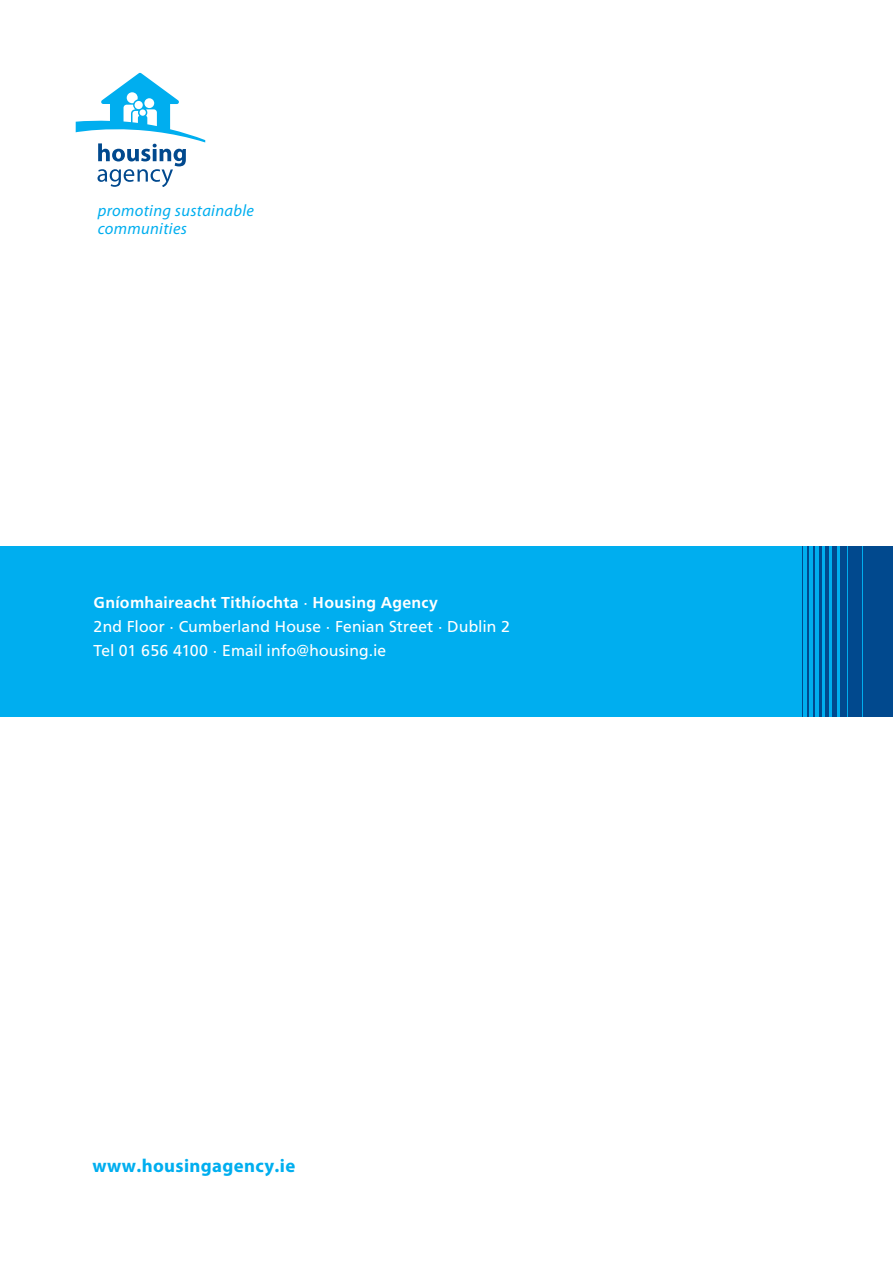
<style>
.page{position:relative;width:893px;height:1263px;background:#fff}
.page>*{position:absolute;margin:0;border:0;box-sizing:border-box;transform-origin:0 0}
.t1{font:700 18.75px "Myriad Pro";letter-spacing:.02em;color:#00aeef}
.t2{font:16.5px/24px "Carto Gothic Std";letter-spacing:.02em;color:#fff}
.t3{font:italic 16.5px/17.2px "Myriad Pro";letter-spacing:.02em;color:#00aeef}
.s1{font-weight:700}
</style>
<div class="page">
<div style="left:0;top:546px;width:893px;height:170px;background:#00aeef"></div>
<svg style="left:76px;top:73px;width:129px;height:114px"></svg>
<div style="left:863px;top:546px;width:30px;height:170px;background:#01498e"></div>
<div style="left:848px;top:546px;width:14px;height:170px;background:#01498e"></div>
<div style="left:840px;top:546px;width:7px;height:170px;background:#01498e"></div>
<div style="left:832px;top:546px;width:5px;height:170px;background:#01498e"></div>
<hr style="left:813px;top:546px;width:2px;height:170px;background:#01498e">
<hr style="left:819px;top:546px;width:2px;height:170px;background:#01498e">
<hr style="left:826px;top:546px;width:3px;height:170px;background:#01498e">
<hr style="left:807px;top:546px;width:2px;height:170px;background:#01498e">
<hr style="left:802px;top:546px;width:1px;height:170px;background:#01498e">
<p class="t3" style="left:98px;top:203px;width:158px">promoting sustainable communities</p>
<p class="t2" style="left:94px;top:590px;width:418px"><span class="s1">Gníomhaireacht Tithíochta</span> · <span class="s1">Housing Agency<br></span>2nd Floor · Cumberland House · Fenian Street · Dublin 2<br>Tel 01 656 4100 · Email info@housing.ie</p>
<p class="t1" style="left:93px;top:1155px;width:204px">www.housingagency.ie</p>
</div>
